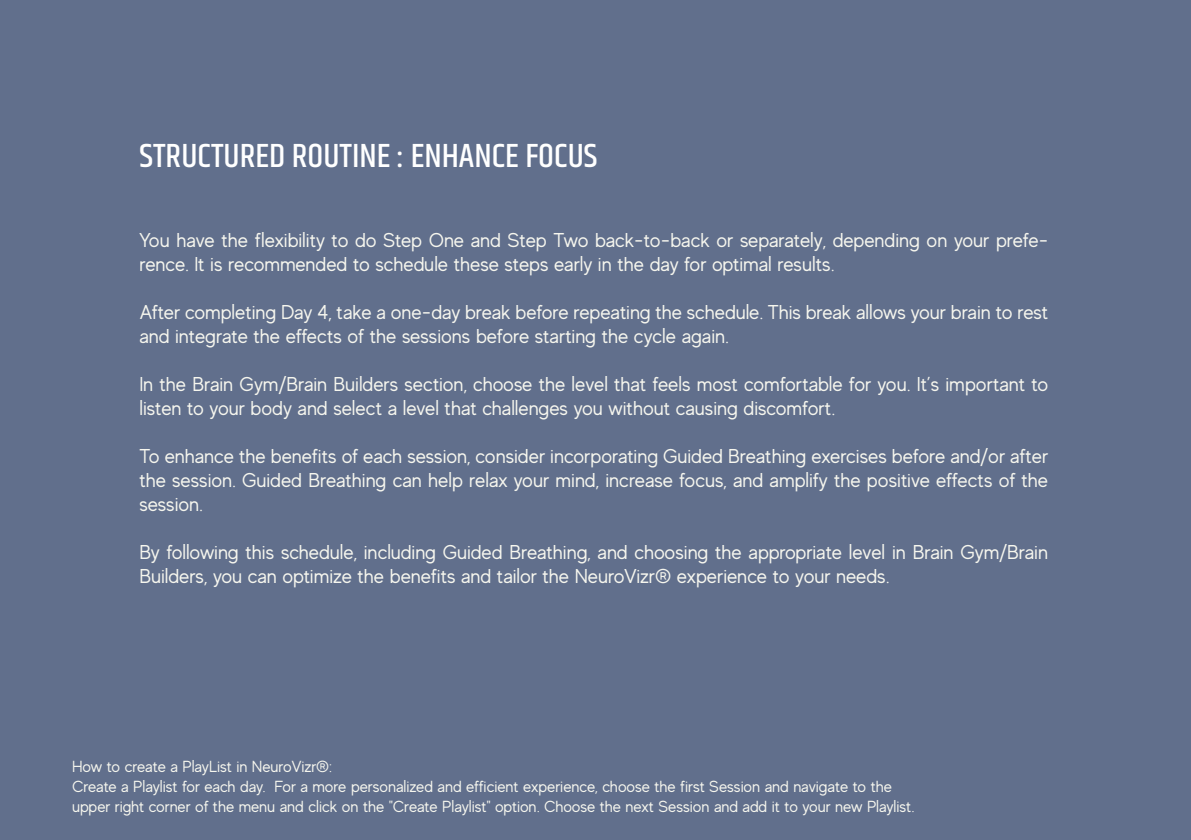
<style>
.page{position:relative;width:1191px;height:840px;background:#fff}
.page>*{position:absolute;margin:0;border:0;box-sizing:border-box;transform-origin:0 0}
.t1{font:500 34px "Khand";color:#fff}
.Corps_de_Texte{font:20px/24px "MADE Evolve Sans";color:#f6f6ee}
.Corps_de_Texte-2{font:16px/20px "MADE Evolve Sans";color:#f6f6ee}
</style>
<div class="page">
<div style="left:1px;top:1px;width:1189px;height:837px;background:#616f8c"></div>
<p class="t1" style="left:139px;top:134px;width:459px">STRUCTURED ROUTINE : ENHANCE FOCUS</p>
<p class="Corps_de_Texte" style="left:139px;top:227px;width:910px">You have the flexibility to do Step One and Step Two back-to-back or separately, depending on your prefe&shy;rence. It is recommended to schedule these steps early in the day for optimal results.</p>
<p class="Corps_de_Texte" style="left:139px;top:299px;width:910px">After completing Day 4, take a one-day break before repeating the schedule. This break allows your brain to rest and integrate the effects of the sessions before starting the cycle again.</p>
<p class="Corps_de_Texte" style="left:139px;top:371px;width:910px">In the Brain Gym/Brain Builders section, choose the level that feels most comfortable for you. It’s important to listen to your body and select a level that challenges you without causing discomfort.</p>
<p class="Corps_de_Texte" style="left:139px;top:443px;width:910px;text-align:justify">To enhance the benefits of each session, consider incorporating Guided Breathing exercises before and/or after the session. Guided Breathing can help relax your mind, increase focus, and amplify the positive effects of the session.</p>
<p class="Corps_de_Texte" style="left:139px;top:539px;width:910px">By following this schedule, including Guided Breathing, and choosing the appropriate level in Brain Gym/Brain<br>Builders, you can optimize the benefits and tailor the NeuroVizr® experience to your needs.</p>
<p class="Corps_de_Texte-2" style="left:72px;top:755px;width:844px">How to create a PlayList in NeuroVizr®:<br>Create a Playlist for each day. For a more personalized and efficient experience, choose the first Session and navigate to the upper right corner of the menu and click on the "Create Playlist" option. Choose the next Session and add it to your new Playlist.</p>
</div>
